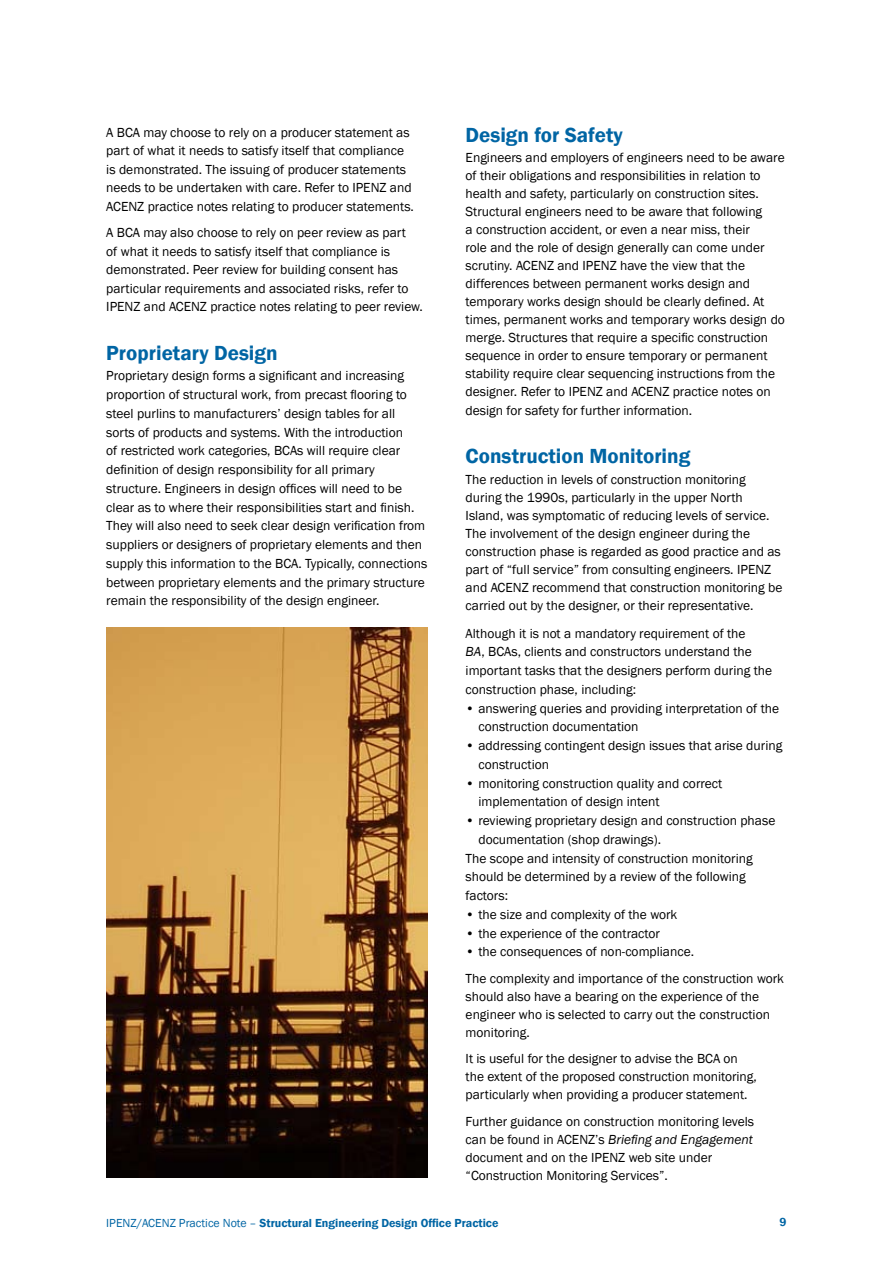
<style>
.page{position:relative;width:893px;height:1263px;background:#fff}
.page>*{position:absolute;margin:0;border:0;box-sizing:border-box;transform-origin:0 0}
.t1{font:600 21px "Franklin Gothic";color:#0065a4}
.t2{font:13.5px/18px "Franklin Gothic";color:#000}
.t3{font:600 12px "Franklin Gothic";color:#0065a4}
.s1{font-style:italic}
.s2{font-weight:400}
</style>
<div class="page">
<img style="left:106px;top:628px;width:321px;height:550px">
<p class="t2" style="left:106px;top:124px;width:309px">A BCA may choose to rely on a producer statement as part of what it needs to satisfy itself that compliance is demonstrated. The issuing of producer statements needs to be undertaken with care. Refer to IPENZ and ACENZ practice notes relating to producer statements.</p>
<p class="t2" style="left:106px;top:224px;width:318px;line-height:18.5px">A BCA may also choose to rely on peer review as part<br>of what it needs to satisfy itself that compliance is demonstrated. Peer review for building consent has particular requirements and associated risks, refer to IPENZ and ACENZ practice notes relating to peer review.</p>
<h1 class="t1" style="left:106px;top:340px;width:173px">Proprietary Design</h1>
<p class="t2" style="left:106px;top:367px;width:323px;line-height:18.8px">Proprietary design forms a significant and increasing proportion of structural work, from precast flooring to steel purlins to manufacturers’ design tables for all<br>sorts of products and systems. With the introduction<br>of restricted work categories, BCAs will require clear definition of design responsibility for all primary structure. Engineers in design offices will need to be clear as to where their responsibilities start and finish.<br>They will also need to seek clear design verification from suppliers or designers of proprietary elements and then supply this information to the BCA. Typically, connections between proprietary elements and the primary structure remain the responsibility of the design engineer.</p>
<h1 class="t1" style="left:466px;top:122px;width:159px">Design for Safety</h1>
<p class="t2" style="left:466px;top:149px;width:321px">Engineers and employers of engineers need to be aware of their obligations and responsibilities in relation to health and safety, particularly on construction sites.<br>Structural engineers need to be aware that following<br>a construction accident, or even a near miss, their<br>role and the role of design generally can come under scrutiny. ACENZ and IPENZ have the view that the differences between permanent works design and temporary works design should be clearly defined. At times, permanent works and temporary works design do merge. Structures that require a specific construction sequence in order to ensure temporary or permanent stability require clear sequencing instructions from the designer. Refer to IPENZ and ACENZ practice notes on design for safety for further information.</p>
<h1 class="t1" style="left:466px;top:443px;width:226px">Construction Monitoring</h1>
<p class="t2" style="left:466px;top:470px;width:318px">The reduction in levels of construction monitoring during the 1990s, particularly in the upper North Island, was symptomatic of reducing levels of service.<br>The involvement of the design engineer during the construction phase is regarded as good practice and as part of “full service” from consulting engineers. IPENZ and ACENZ recommend that construction monitoring be carried out by the designer, or their representative.</p>
<p class="t2" style="left:466px;top:624px;width:308px;line-height:18.8px">Although it is not a mandatory requirement of the<br><span class="s1">BA</span>, BCAs, clients and constructors understand the important tasks that the designers perform during the construction phase, including:</p>
<p class="t2" style="left:478px;top:699px;width:302px;line-height:18.8px;text-indent:-13px">• answering queries and providing interpretation of the construction documentation</p>
<p class="t2" style="left:478px;top:736px;width:305px;line-height:18.8px;text-indent:-13px">• addressing contingent design issues that arise during construction</p>
<p class="t2" style="left:478px;top:774px;width:245px;line-height:18.8px;text-indent:-13px">• monitoring construction quality and correct implementation of design intent</p>
<p class="t2" style="left:466px;top:812px;width:311px">• reviewing proprietary design and construction phase</p>
<p class="t2" style="left:478px;top:831px;width:184px">documentation (shop drawings).</p>
<p class="t2" style="left:466px;top:849px;width:289px">The scope and intensity of construction monitoring</p>
<p class="t2" style="left:466px;top:868px;width:282px">should be determined by a review of the following</p>
<p class="t2" style="left:466px;top:887px;width:44px">factors:</p>
<p class="t2" style="left:466px;top:906px;width:213px">• the size and complexity of the work</p>
<p class="t2" style="left:466px;top:924px;width:196px">• the experience of the contractor</p>
<p class="t2" style="left:466px;top:939px;width:320px;line-height:26.5px">• the consequences of non-compliance.<br>The complexity and importance of the construction work</p>
<p class="t2" style="left:466px;top:988px;width:306px">should also have a bearing on the experience of the engineer who is selected to carry out the construction monitoring.</p>
<p class="t2" style="left:466px;top:1050px;width:293px">It is useful for the designer to advise the BCA on the extent of the proposed construction monitoring, particularly when providing a producer statement.</p>
<p class="t2" style="left:466px;top:1112px;width:290px">Further guidance on construction monitoring levels can be found in ACENZ’s <span class="s1">Briefing and Engagement </span>document and on the IPENZ web site under “Construction Monitoring Services”.</p>
<p class="t3" style="left:106px;top:1215px;width:394px"><span class="s2">IPENZ/ACENZ Practice Note –</span> Structural Engineering Design Office Practice</p>
<p class="t3" style="left:780px;top:1215px;width:9px">9</p>
</div>
